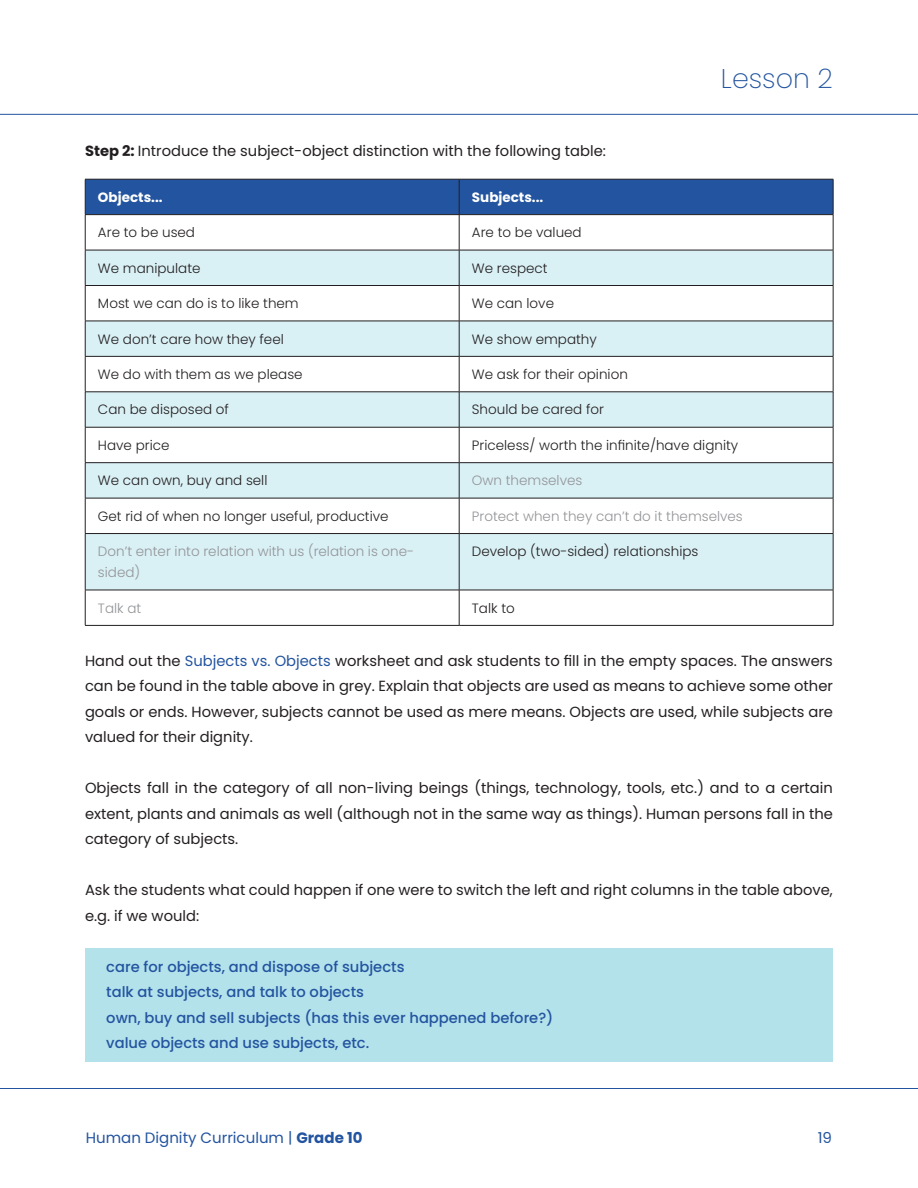
<style>
.page{position:relative;width:918px;height:1188px;background:#fff}
.page>*{position:absolute;margin:0;border:0;box-sizing:border-box;transform-origin:0 0}
.t1{font:200 27px "Poppins";color:#23549f}
.t2{font:15px "Poppins";color:#23549f}
.body{font:14.7px/25.5px "Poppins";color:#231f20;text-align:justify}
.turquoise_boxes{font:500 14.7px "Poppins";color:#23549f}
.t3{font:300 13.5px "Poppins";color:#231f20}
.t4{font:300 13.5px/21px "Poppins";color:#939598}
.t5{font:700 13.5px "Poppins";color:#fff}
.s1{font-weight:700}
.s2{color:#23549f}
</style>
<div class="page">
<hr style="left:0;top:114px;width:918px;height:1px;background:#23549f">
<hr style="left:0;top:1088px;width:918px;height:1px;background:#23549f">
<div style="left:85px;top:948px;width:748px;height:38px;background:#b3e2eb"></div>
<div style="left:85px;top:974px;width:748px;height:37px;background:#b3e2eb"></div>
<div style="left:85px;top:999px;width:748px;height:38px;background:#b3e2eb"></div>
<div style="left:85px;top:1025px;width:748px;height:37px;background:#b3e2eb"></div>
<div style="left:86px;top:180px;width:747px;height:34px;background:#23549f"></div>
<svg style="left:86px;top:251px;width:747px;height:339px;fill:#d9f0f5"></svg>
<hr style="left:85px;top:179px;width:374px;height:1px;background:#231f20">
<hr style="left:85px;top:179px;width:1px;height:35px;background:#231f20">
<hr style="left:459px;top:179px;width:374px;height:1px;background:#231f20">
<hr style="left:459px;top:179px;width:1px;height:35px;background:#231f20">
<hr style="left:833px;top:179px;width:1px;height:35px;background:#231f20">
<hr style="left:85px;top:214px;width:374px;height:1px;background:#231f20">
<hr style="left:85px;top:215px;width:1px;height:35px;background:#231f20">
<hr style="left:459px;top:214px;width:374px;height:1px;background:#231f20">
<hr style="left:459px;top:215px;width:1px;height:35px;background:#231f20">
<hr style="left:833px;top:215px;width:1px;height:35px;background:#231f20">
<hr style="left:459px;top:250px;width:1px;height:35px;background:#231f20">
<hr style="left:85px;top:286px;width:1px;height:35px;background:#231f20">
<hr style="left:459px;top:286px;width:1px;height:35px;background:#231f20">
<hr style="left:833px;top:286px;width:1px;height:35px;background:#231f20">
<hr style="left:459px;top:321px;width:1px;height:35px;background:#231f20">
<hr style="left:85px;top:357px;width:1px;height:35px;background:#231f20">
<hr style="left:459px;top:357px;width:1px;height:35px;background:#231f20">
<hr style="left:833px;top:357px;width:1px;height:35px;background:#231f20">
<hr style="left:459px;top:392px;width:1px;height:35px;background:#231f20">
<hr style="left:85px;top:427px;width:1px;height:35px;background:#231f20">
<hr style="left:459px;top:427px;width:1px;height:35px;background:#231f20">
<hr style="left:833px;top:427px;width:1px;height:35px;background:#231f20">
<hr style="left:459px;top:463px;width:1px;height:35px;background:#231f20">
<hr style="left:85px;top:498px;width:1px;height:35px;background:#231f20">
<hr style="left:459px;top:498px;width:1px;height:35px;background:#231f20">
<hr style="left:833px;top:498px;width:1px;height:35px;background:#231f20">
<hr style="left:459px;top:534px;width:1px;height:56px;background:#231f20">
<hr style="left:85px;top:590px;width:1px;height:35px;background:#231f20">
<hr style="left:459px;top:590px;width:1px;height:35px;background:#231f20">
<hr style="left:833px;top:590px;width:1px;height:35px;background:#231f20">
<hr style="left:85px;top:625px;width:374px;height:1px;background:#231f20">
<hr style="left:459px;top:625px;width:374px;height:1px;background:#231f20">
<hr style="left:85px;top:250px;width:374px;height:1px;background:#231f20">
<hr style="left:85px;top:250px;width:1px;height:35px;background:#231f20">
<hr style="left:459px;top:250px;width:374px;height:1px;background:#231f20">
<hr style="left:833px;top:250px;width:1px;height:35px;background:#231f20">
<hr style="left:85px;top:285px;width:374px;height:1px;background:#231f20">
<hr style="left:459px;top:285px;width:374px;height:1px;background:#231f20">
<hr style="left:85px;top:321px;width:374px;height:1px;background:#231f20">
<hr style="left:85px;top:321px;width:1px;height:35px;background:#231f20">
<hr style="left:459px;top:321px;width:374px;height:1px;background:#231f20">
<hr style="left:833px;top:321px;width:1px;height:35px;background:#231f20">
<hr style="left:85px;top:356px;width:374px;height:1px;background:#231f20">
<hr style="left:459px;top:356px;width:374px;height:1px;background:#231f20">
<hr style="left:85px;top:392px;width:374px;height:1px;background:#231f20">
<hr style="left:85px;top:392px;width:1px;height:35px;background:#231f20">
<hr style="left:459px;top:392px;width:374px;height:1px;background:#231f20">
<hr style="left:833px;top:392px;width:1px;height:35px;background:#231f20">
<hr style="left:85px;top:427px;width:374px;height:1px;background:#231f20">
<hr style="left:459px;top:427px;width:374px;height:1px;background:#231f20">
<hr style="left:85px;top:462px;width:374px;height:1px;background:#231f20">
<hr style="left:85px;top:463px;width:1px;height:35px;background:#231f20">
<hr style="left:459px;top:462px;width:374px;height:1px;background:#231f20">
<hr style="left:833px;top:463px;width:1px;height:35px;background:#231f20">
<hr style="left:85px;top:498px;width:374px;height:1px;background:#231f20">
<hr style="left:459px;top:498px;width:374px;height:1px;background:#231f20">
<hr style="left:85px;top:533px;width:374px;height:1px;background:#231f20">
<hr style="left:85px;top:534px;width:1px;height:56px;background:#231f20">
<hr style="left:459px;top:533px;width:374px;height:1px;background:#231f20">
<hr style="left:833px;top:534px;width:1px;height:56px;background:#231f20">
<hr style="left:85px;top:590px;width:374px;height:1px;background:#231f20">
<hr style="left:459px;top:590px;width:374px;height:1px;background:#231f20">
<h1 class="t1" style="left:721px;top:63px;width:113px">Lesson 2</h1>
<p class="body" style="left:85px;top:138px;width:522px"><span class="s1">Step 2:</span> Introduce the subject-object distinction with the following table:</p>
<p class="t5" style="left:98px;top:189px;width:66px">Objects...</p>
<p class="t5" style="left:472px;top:189px;width:73px">Subjects...</p>
<p class="t3" style="left:98px;top:225px;width:99px">Are to be used</p>
<p class="t3" style="left:472px;top:225px;width:111px">Are to be valued</p>
<p class="t3" style="left:98px;top:260px;width:104px">We manipulate</p>
<p class="t3" style="left:472px;top:260px;width:77px">We respect</p>
<p class="t3" style="left:98px;top:296px;width:202px">Most we can do is to like them</p>
<p class="t3" style="left:472px;top:296px;width:84px">We can love</p>
<p class="t3" style="left:98px;top:331px;width:187px">We don’t care how they feel</p>
<p class="t3" style="left:472px;top:331px;width:126px">We show empathy</p>
<p class="t3" style="left:98px;top:366px;width:206px">We do with them as we please</p>
<p class="t3" style="left:472px;top:366px;width:157px">We ask for their opinion</p>
<p class="t3" style="left:98px;top:402px;width:132px">Can be disposed of</p>
<p class="t3" style="left:472px;top:402px;width:134px">Should be cared for</p>
<p class="t3" style="left:98px;top:437px;width:73px">Have price</p>
<p class="t3" style="left:472px;top:437px;width:268px">Priceless/ worth the infinite/have dignity</p>
<p class="t3" style="left:98px;top:473px;width:171px">We can own, buy and sell</p>
<p class="t4" style="left:472px;top:470px;width:112px">Own themselves</p>
<p class="t3" style="left:98px;top:508px;width:292px">Get rid of when no longer useful, productive</p>
<p class="t4" style="left:472px;top:506px;width:272px">Protect when they can’t do it themselves</p>
<p class="t4" style="left:98px;top:541px;width:318px">Don’t enter into relation with us (relation is one&shy;sided)</p>
<p class="t3" style="left:472px;top:544px;width:228px">Develop (two-sided) relationships</p>
<p class="t4" style="left:98px;top:597px;width:45px">Talk at</p>
<p class="t3" style="left:472px;top:600px;width:44px">Talk to</p>
<p class="body" style="left:85px;top:648px;width:749px">Hand out the <span class="s2">Subjects vs. Objects</span> worksheet and ask students to fill in the empty spaces. The answers can be found in the table above in grey. Explain that objects are used as means to achieve some other goals or ends. However, subjects cannot be used as mere means. Objects are used, while subjects are valued for their dignity.</p>
<p class="body" style="left:85px;top:776px;width:749px">Objects fall in the category of all non-living beings (things, technology, tools, etc.) and to a certain extent, plants and animals as well (although not in the same way as things). Human persons fall in the category of subjects.</p>
<p class="body" style="left:85px;top:878px;width:749px">Ask the students what could happen if one were to switch the left and right columns in the table above, e.g. if we would:</p>
<p class="turquoise_boxes" style="left:106px;top:958px;width:300px">care for objects, and dispose of subjects</p>
<p class="turquoise_boxes" style="left:106px;top:984px;width:259px">talk at subjects, and talk to objects</p>
<p class="turquoise_boxes" style="left:106px;top:1009px;width:449px">own, buy and sell subjects (has this ever happened before?)</p>
<p class="turquoise_boxes" style="left:106px;top:1035px;width:265px">value objects and use subjects, etc.</p>
<p class="t2" style="left:86px;top:1129px;width:278px">Human Dignity Curriculum | <span class="s1">Grade 10</span></p>
<p class="t2" style="left:818px;top:1129px;width:16px">19</p>
</div>
